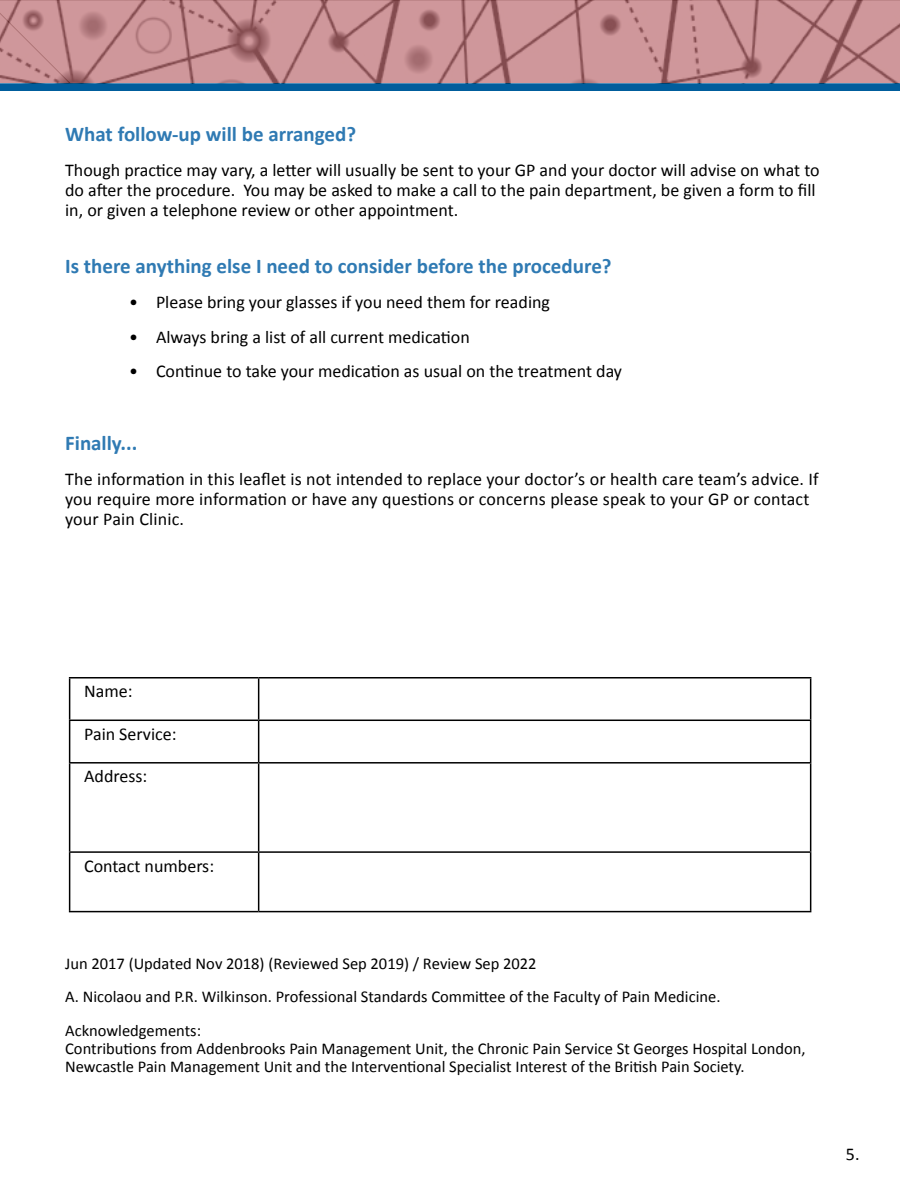
<style>
.page{position:relative;width:900px;height:1200px;background:#fff}
.page>*{position:absolute;margin:0;border:0;box-sizing:border-box;transform-origin:0 0}
.t1{font:700 21px "Calibri";color:#2f7ab3}
.t2{font:18px/19.8px "Calibri";color:#000}
.t3{font:16.5px/33.2px "Calibri";color:#000}
</style>
<div class="page">
<div style="left:0;top:84px;width:900px;height:7px;background:#005d9c"></div>
<hr style="left:69px;top:677px;width:190px;height:2px;background:#000">
<hr style="left:69px;top:679px;width:1px;height:41px;background:#000">
<hr style="left:259px;top:677px;width:552px;height:2px;background:#000">
<hr style="left:258px;top:679px;width:1px;height:41px;background:#000">
<hr style="left:810px;top:679px;width:1px;height:41px;background:#000">
<hr style="left:69px;top:720px;width:190px;height:1px;background:#000">
<hr style="left:69px;top:721px;width:1px;height:41px;background:#000">
<hr style="left:259px;top:720px;width:552px;height:1px;background:#000">
<hr style="left:258px;top:721px;width:1px;height:41px;background:#000">
<hr style="left:810px;top:721px;width:1px;height:41px;background:#000">
<hr style="left:69px;top:762px;width:190px;height:2px;background:#000">
<hr style="left:69px;top:764px;width:1px;height:87px;background:#000">
<hr style="left:259px;top:762px;width:552px;height:2px;background:#000">
<hr style="left:258px;top:764px;width:1px;height:87px;background:#000">
<hr style="left:810px;top:764px;width:1px;height:87px;background:#000">
<hr style="left:69px;top:851px;width:190px;height:2px;background:#000">
<hr style="left:69px;top:853px;width:1px;height:58px;background:#000">
<hr style="left:259px;top:851px;width:552px;height:2px;background:#000">
<hr style="left:258px;top:853px;width:1px;height:58px;background:#000">
<hr style="left:810px;top:853px;width:1px;height:58px;background:#000">
<hr style="left:69px;top:911px;width:190px;height:1px;background:#000">
<hr style="left:259px;top:911px;width:552px;height:1px;background:#000">
<img style="left:0;top:0;width:900px;height:84px">
<p class="t1" style="left:65px;top:121px;width:292px">What follow-up will be arranged?</p>
<p class="t2" style="left:65px;top:160px;width:756px">Though practice may vary, a letter will usually be sent to your GP and your doctor will advise on what to do after the procedure. You may be asked to make a call to the pain department, be given a form to fill in, or given a telephone review or other appointment.</p>
<p class="t1" style="left:65px;top:253px;width:548px">Is there anything else I need to consider before the procedure?</p>
<p class="t2" style="left:129px;top:292px;width:423px">• Please bring your glasses if you need them for reading</p>
<p class="t2" style="left:129px;top:327px;width:342px">• Always bring a list of all current medication</p>
<p class="t2" style="left:129px;top:361px;width:495px">• Continue to take your medication as usual on the treatment day</p>
<p class="t1" style="left:65px;top:430px;width:74px">Finally...</p>
<p class="t2" style="left:65px;top:469px;width:755px">The information in this leaflet is not intended to replace your doctor’s or health care team’s advice. If you require more information or have any questions or concerns please speak to your GP or contact your Pain Clinic.</p>
<p class="t2" style="left:84px;top:681px;width:50px">Name:</p>
<p class="t2" style="left:84px;top:724px;width:94px">Pain Service:</p>
<p class="t2" style="left:84px;top:766px;width:65px">Address:</p>
<p class="t2" style="left:84px;top:856px;width:132px">Contact numbers:</p>
<p class="t3" style="left:65px;top:947px;width:657px">Jun 2017 (Updated Nov 2018) (Reviewed Sep 2019) / Review Sep 2022<br>A. Nicolaou and P.R. Wilkinson. Professional Standards Committee of the Faculty of Pain Medicine.<br>Acknowledgements:</p>
<p class="t3" style="left:65px;top:1039px;width:742px;line-height:18.1px">Contributions from Addenbrooks Pain Management Unit, the Chronic Pain Service St Georges Hospital London,<br>Newcastle Pain Management Unit and the Interventional Specialist Interest of the British Pain Society.</p>
<p class="t2" style="left:846px;top:1144px;width:15px">5.</p>
</div>
